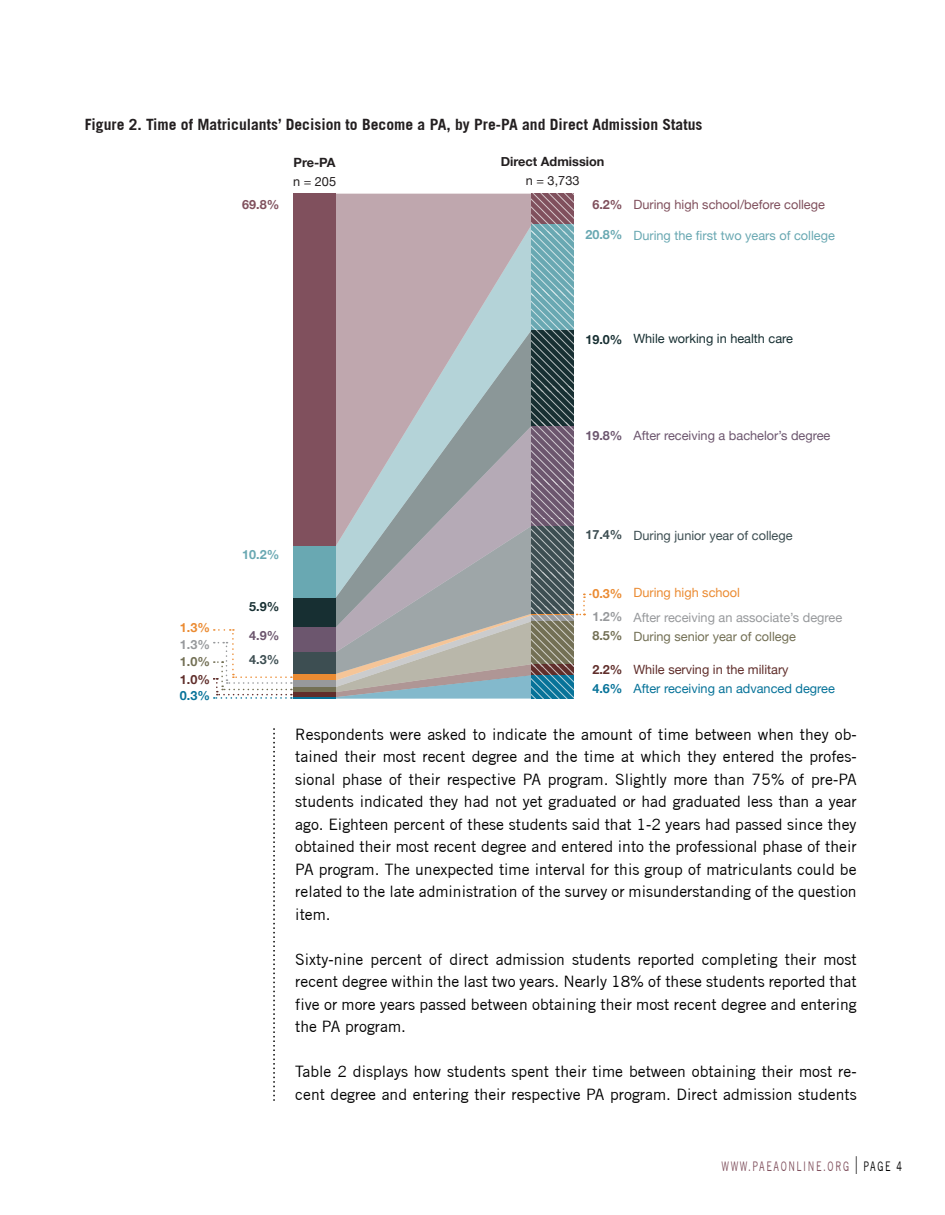
<style>
.page{position:relative;width:945px;height:1215px;background:#fff}
.page>*{position:absolute;margin:0;border:0;box-sizing:border-box;transform-origin:0 0}
.t1{font:15.75px/22.5px "Trade Gothic";color:#000;text-align:justify}
.t2{font:700 15.6px "Trade Gothic";color:#231f20}
.t3{font:13.2px "Trade Gothic";letter-spacing:.17em;color:#80505d;scale:.69 1}
.t4{font:12.75px "Helvetica Neue";color:#97999c}
.t5{font:12.75px "Helvetica Neue";color:#69a8b2}
.t6{font:12.75px "Helvetica Neue";color:#6c566e}
.t7{font:12.75px "Helvetica Neue";color:#80505d}
.t8{font:12.75px "Helvetica Neue";color:#077399}
.t9{font:12.75px "Helvetica Neue";color:#3d4e52}
.t10{font:12.75px "Helvetica Neue";color:#737055}
.t11{font:12.75px "Helvetica Neue";color:#602e2b}
.t12{font:12.75px "Helvetica Neue";color:#172f32}
.t13{font:700 12.75px "Helvetica Neue";color:#231f20}
.t14{font:12.75px "Helvetica Neue";color:#eb8b32}
.t15{font:12.75px "Helvetica Neue";color:#231f20}
.t16{font:700 12.6px "Helvetica Neue";color:#69a8b2}
.t17{font:700 12.6px "Helvetica Neue";color:#80505d}
.t18{font:700 12.6px "Helvetica Neue";color:#172f32}
.t19{font:700 12.6px "Helvetica Neue";color:#6c566e}
.t20{font:700 12.6px "Helvetica Neue";color:#3d4e52}
.t21{font:700 12.6px "Helvetica Neue";color:#97999c}
.t22{font:700 12.6px "Helvetica Neue";color:#eb8b32}
.t23{font:700 12.6px "Helvetica Neue";color:#737055}
.t24{font:700 12.6px "Helvetica Neue";color:#077399}
.t25{font:700 12.6px "Helvetica Neue";color:#602e2b}
.s1{font-size:24.75px;color:#000}
.s2{color:#000}
</style>
<div class="page">
<div style="left:293px;top:194px;width:43px;height:352px;background:#80505d"></div>
<div style="left:293px;top:546px;width:43px;height:52px;background:#69a8b2"></div>
<div style="left:293px;top:598px;width:43px;height:29px;background:#172f32"></div>
<div style="left:293px;top:627px;width:43px;height:25px;background:#6c566e"></div>
<div style="left:293px;top:652px;width:43px;height:22px;background:#3d4e52"></div>
<div style="left:293px;top:674px;width:43px;height:7px;background:#eb8b32"></div>
<div style="left:293px;top:681px;width:43px;height:6px;background:#97999c"></div>
<div style="left:293px;top:687px;width:43px;height:5px;background:#737055"></div>
<div style="left:293px;top:692px;width:43px;height:5px;background:#602e2b"></div>
<hr style="left:293px;top:697px;width:43px;height:2px;background:#077399">
<svg style="left:214px;top:629px;width:78px;height:70px"></svg>
<svg style="left:336px;top:194px;width:255px;height:505px;background:#a9a9ae"></svg>
<svg style="left:273px;top:728px;width:2px;height:373px"></svg>
<p class="t2" style="left:85px;top:115px;width:619px">Figure 2. Time of Matriculants’ Decision to Become a PA, by Pre-PA and Direct Admission Status</p>
<p class="t17" style="left:242px;top:194px;width:39px">69.8%</p>
<p class="t13" style="left:294px;top:153px;width:43px">Pre-PA</p>
<p class="t15" style="left:293px;top:172px;width:45px">n = 205</p>
<p class="t13" style="left:501px;top:152px;width:105px">Direct Admission</p>
<p class="t15" style="left:526px;top:172px;width:55px">n = 3,733</p>
<p class="t17" style="left:592px;top:194px;width:32px">6.2%</p>
<p class="t16" style="left:585px;top:225px;width:39px">20.8%</p>
<p class="t7" style="left:633px;top:195px;width:193px">During high school/before college</p>
<p class="t5" style="left:633px;top:226px;width:203px">During the first two years of college</p>
<p class="t18" style="left:585px;top:329px;width:39px">19.0%</p>
<p class="t12" style="left:633px;top:329px;width:161px">While working in health care</p>
<p class="t19" style="left:585px;top:425px;width:39px">19.8%</p>
<p class="t6" style="left:633px;top:426px;width:198px">After receiving a bachelor’s degree</p>
<p class="t22" style="left:180px;top:618px;width:32px">1.3%</p>
<p class="t23" style="left:180px;top:651px;width:32px">1.0%</p>
<p class="t24" style="left:180px;top:686px;width:32px">0.3%</p>
<p class="t21" style="left:180px;top:634px;width:32px">1.3%</p>
<p class="t25" style="left:180px;top:670px;width:32px">1.0%</p>
<p class="t16" style="left:242px;top:545px;width:39px">10.2%</p>
<p class="t18" style="left:249px;top:596px;width:32px">5.9%</p>
<p class="t19" style="left:249px;top:625px;width:32px">4.9%</p>
<p class="t20" style="left:249px;top:650px;width:32px">4.3%</p>
<p class="t20" style="left:585px;top:525px;width:39px">17.4%</p>
<p class="t9" style="left:633px;top:526px;width:161px">During junior year of college</p>
<p class="t22" style="left:592px;top:583px;width:32px">0.3%</p>
<p class="t21" style="left:592px;top:607px;width:32px">1.2%</p>
<p class="t23" style="left:592px;top:626px;width:32px">8.5%</p>
<p class="t25" style="left:592px;top:659px;width:32px">2.2%</p>
<p class="t24" style="left:592px;top:678px;width:32px">4.6%</p>
<p class="t14" style="left:633px;top:584px;width:108px">During high school</p>
<p class="t4" style="left:633px;top:608px;width:210px">After receiving an associate’s degree</p>
<p class="t10" style="left:633px;top:627px;width:164px">During senior year of college</p>
<p class="t11" style="left:633px;top:660px;width:157px">While serving in the military</p>
<p class="t8" style="left:633px;top:680px;width:203px">After receiving an advanced degree</p>
<p class="t1" style="left:295px;top:723px;width:563px">Respondents were asked to indicate the amount of time between when they ob&shy;tained their most recent degree and the time at which they entered the profes&shy;sional phase of their respective PA program. Slightly more than 75% of pre-PA students indicated they had not yet graduated or had graduated less than a year ago. Eighteen percent of these students said that 1-2 years had passed since they obtained their most recent degree and entered into the professional phase of their PA program. The unexpected time interval for this group of matriculants could be related to the late administration of the survey or misunderstanding of the question item.</p>
<p class="t1" style="left:295px;top:948px;width:563px">Sixty-nine percent of direct admission students reported completing their most recent degree within the last two years. Nearly 18% of these students reported that five or more years passed between obtaining their most recent degree and entering the PA program.</p>
<p class="t1" style="left:295px;top:1060px;width:563px">Table 2 displays how students spent their time between obtaining their most re&shy;cent degree and entering their respective PA program. Direct admission students</p>
<p class="t3" style="left:721px;top:1159px;width:263px">WWW.PAEAONLINE.ORG <span class="s1">l</span> <span class="s2">PAGE 4</span></p>
</div>
